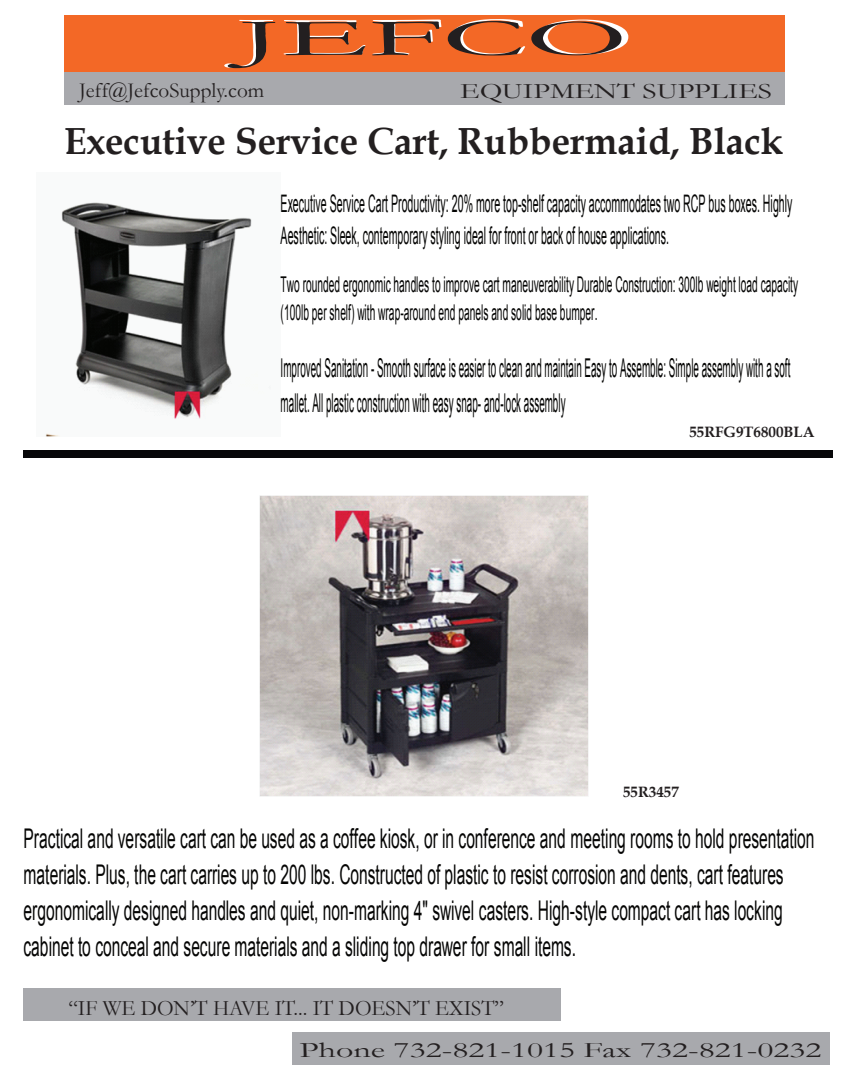
<style>
.page{position:relative;width:855px;height:1080px;background:#fff}
.page>*{position:absolute;margin:0;border:0;box-sizing:border-box;transform-origin:0 0}
.t1{font:54.62px "Garamond";color:#fff;scale:2.46 1}
.t2{font:700 37.75px "Book Antiqua";color:#231f20}
.t3{font:27.12px/36px "Arial";letter-spacing:.005em;color:#050504;scale:.57 1}
.t4{font:25.88px/34.2px "Arial";letter-spacing:.005em;color:#050504;scale:.38 1}
.t5{font:24.12px/31.9px "Arial";letter-spacing:.005em;color:#050504;scale:.44 1}
.t6{font:22.12px "Garamond";color:#231f20;scale:.96 1}
.t7{font:22.12px "Garamond";color:#231f20;scale:1.54 1}
.t8{font:22.12px "Garamond";color:#231f20;scale:1.34 1}
.t9{font:21.75px/28.8px "Arial";letter-spacing:.005em;color:#050504;scale:.47 1}
.t10{font:21.38px "Garamond";color:#231f20}
.t11{font:700 15px "Book Antiqua";color:#231f20}
</style>
<div class="page">
<img style="left:45px;top:202px;width:225px;height:235px">
<div style="left:64px;top:15px;width:721px;height:58px;background:#f36826"></div>
<div style="left:64px;top:73px;width:721px;height:32px;background:#a8a9ad"></div>
<div style="left:292px;top:1033px;width:538px;height:32px;background:#a8a9ad"></div>
<div style="left:24px;top:989px;width:537px;height:32px;background:#a8a9ad"></div>
<img style="left:259px;top:496px;width:329px;height:301px">
<div style="left:24px;top:451px;width:809px;height:7px;background:#070709"></div>
<h1 class="t1" style="left:236px;top:0;width:164px">JEFCO</h1>
<p class="t8" style="left:460px;top:76px;width:234px">EQUIPMENT SUPPLIES</p>
<p class="t10" style="left:79px;top:76px;width:186px">Jeff@JefcoSupply.com</p>
<h2 class="t2" style="left:64px;top:116px;width:721px">Executive Service Cart, Rubbermaid, Black</h2>
<p class="t5" style="left:281px;top:188px;width:1165px">Executive Service Cart Productivity: 20% more top-shelf capacity accommodates two RCP bus boxes. Highly<br>Aesthetic: Sleek, contemporary styling ideal for front or back of house applications.</p>
<p class="t9" style="left:281px;top:270px;width:1103px">Two rounded ergonomic handles to improve cart maneuverability Durable Construction: 300lb weight load capacity (100lb per shelf) with wrap-around end panels and solid base bumper.</p>
<p class="t4" style="left:281px;top:351px;width:1343px">Improved Sanitation - Smooth surface is easier to clean and maintain Easy to Assemble: Simple assembly with a soft ma let. A l plastic construction with easy snap- and-lock assembly</p>
<p class="t11" style="left:689px;top:422px;width:127px">55RFG9T6800BLA</p>
<p class="t11" style="left:623px;top:782px;width:57px">55R3457</p>
<p class="t3" style="left:23px;top:821px;width:1390px">Practical and versatile cart can be used as a coffee kiosk, or in conference and meeting rooms to hold presentation materials. Plus, the cart carries up to 200 lbs. Constructed of plastic to resist corrosion and dents, cart features ergonomically designed handles and quiet, non-marking 4" swivel casters. High-style compact cart has locking cabinet to conceal and secure materials and a sliding top drawer for small items.</p>
<p class="t6" style="left:68px;top:993px;width:455px">“IF WE DON’T HAVE IT... IT DOESN’T EXIST”</p>
<p class="t7" style="left:299px;top:1035px;width:340px">Phone 732-821-1015 Fax 732-821-0232</p>
</div>
